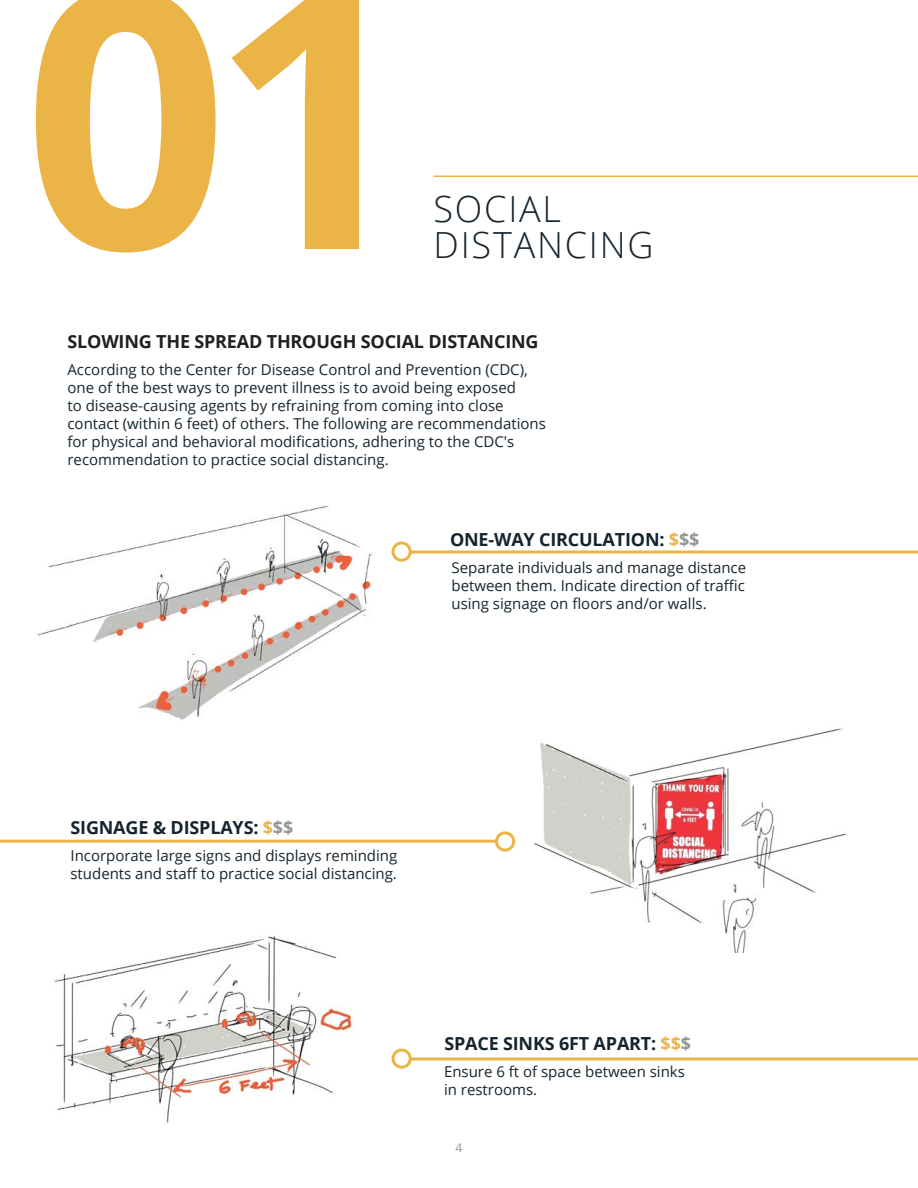
<style>
.page{position:relative;width:918px;height:1188px;background:#fff}
.page>*{position:absolute;margin:0;border:0;box-sizing:border-box;transform-origin:0 0}
.Chapter_Title_-_Alig{font:700 360px "Open Sans";color:#ebb447}
.Chapter_Title_-_Alig-2{font:300 36px "Open Sans";letter-spacing:.05em;color:#16242e}
.Title_-_Align_Left{font:700 18px "Open Sans";letter-spacing:-.01em;color:#16242e}
.Title_-_Align_Left-2{font:700 18px "Open Sans";letter-spacing:-.01em;color:#231f20}
.Body_Text{font:15px/18px "Open Sans";color:#16242e}
.t1{font:12px "Open Sans";color:#939598}
.s1{color:#ebb447}
.s2{color:#939598}
</style>
<div class="page">
<hr style="left:434px;top:176px;width:484px;height:1px;background:#ebb447">
<hr style="left:0;top:840px;width:496px;height:3px;background:#ebb447">
<div style="left:495px;top:831px;width:20px;height:21px;border:3px solid #ebb447;border-radius:50%"></div>
<img style="left:37px;top:505px;width:375px;height:215px">
<svg style="left:223px;top:641px;width:172px;height:79px"></svg>
<img style="left:534px;top:728px;width:312px;height:225px">
<img style="left:54px;top:935px;width:434px;height:188px">
<svg style="left:412px;top:550px;width:506px;height:4px;background:#efc674"></svg>
<div style="left:392px;top:542px;width:20px;height:20px;border:3px solid #ebb447;border-radius:50%"></div>
<hr style="left:411px;top:1058px;width:507px;height:2px;background:#ebb447">
<div style="left:392px;top:1048px;width:20px;height:21px;border:3px solid #ebb447;border-radius:50%"></div>
<p class="Chapter_Title_-_Alig" style="left:23px;top:-136px;width:395px">01</p>
<p class="Chapter_Title_-_Alig-2" style="left:434px;top:184px;width:129px">SOCIAL</p>
<p class="Chapter_Title_-_Alig-2" style="left:434px;top:220px;width:222px">DISTANCING</p>
<p class="Title_-_Align_Left-2" style="left:68px;top:329px;width:473px">SLOWING THE SPREAD THROUGH SOCIAL DISTANCING</p>
<p class="Body_Text" style="left:68px;top:360px;width:480px">According to the Center for Disease Control and Prevention (CDC), one of the best ways to prevent illness is to avoid being exposed<br>to disease-causing agents by refraining from coming into close contact (within 6 feet) of others. The following are recommendations for physical and behavioral modifications, adhering to the CDC's recommendation to practice social distancing.</p>
<p class="Title_-_Align_Left" style="left:450px;top:527px;width:251px">ONE-WAY CIRCULATION: <span class="s1">$</span><span class="s2">$$</span></p>
<p class="Body_Text" style="left:452px;top:558px;width:296px;text-align:justify">Separate individuals and manage distance between them. Indicate direction of traffic using signage on floors and/or walls.</p>
<p class="Title_-_Align_Left" style="left:70px;top:815px;width:224px">SIGNAGE &amp; DISPLAYS: <span class="s1">$</span><span class="s2">$$</span></p>
<p class="Body_Text" style="left:70px;top:846px;width:328px">Incorporate large signs and displays reminding students and staff to practice social distancing.</p>
<p class="Title_-_Align_Left" style="left:444px;top:1031px;width:248px">SPACE SINKS 6FT APART: <span class="s1">$$</span><span class="s2">$</span></p>
<p class="Body_Text" style="left:444px;top:1062px;width:243px">Ensure 6 ft of space between sinks in restrooms.</p>
<p class="t1" style="left:456px;top:1139px;width:8px">4</p>
</div>
